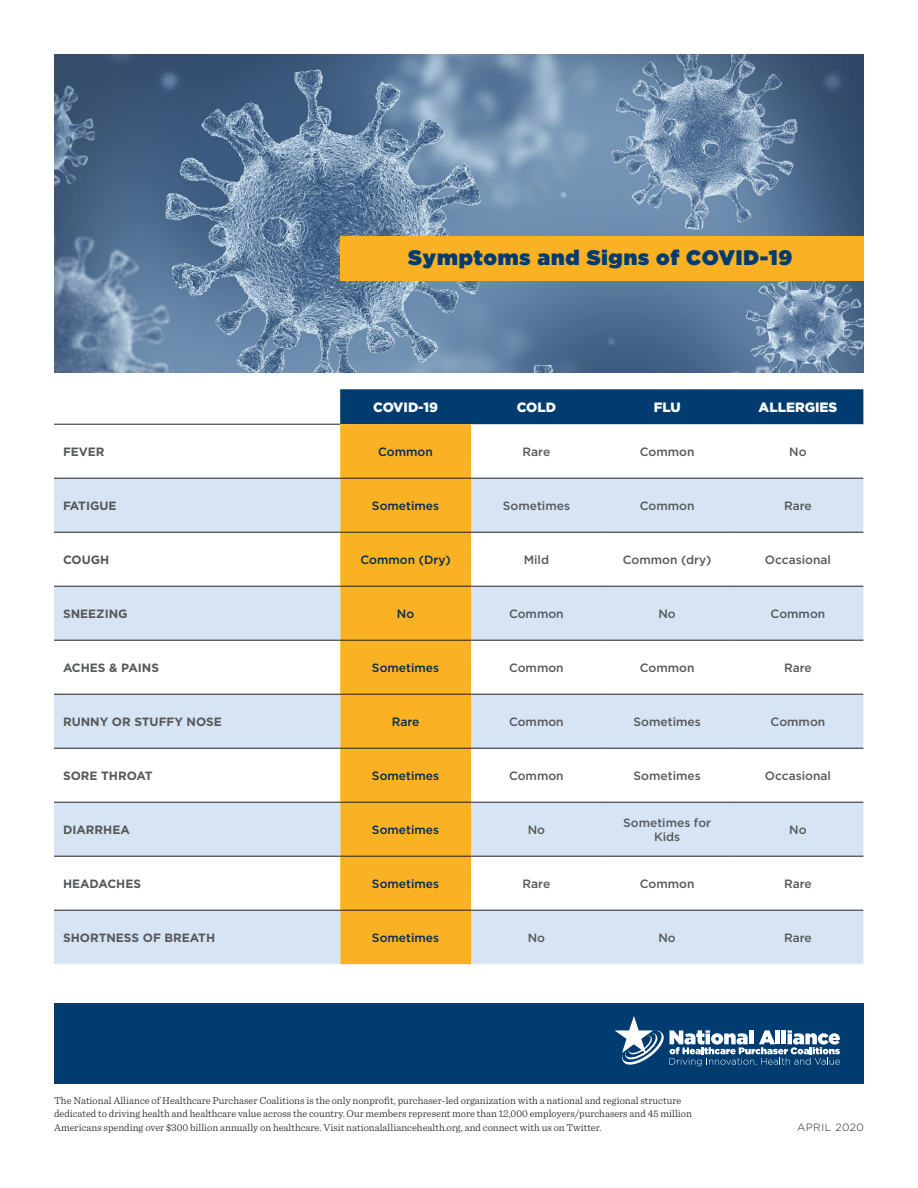
<style>
.page{position:relative;width:918px;height:1188px;background:#fff}
.page>*{position:absolute;margin:0;border:0;box-sizing:border-box;transform-origin:0 0}
.t1{font:900 21px "Gotham";letter-spacing:.04em;color:#013c70}
.t2{font:900 13.5px "Gotham";color:#fff}
.t3{font:500 12px/14.4px "Gotham";color:#57585a;text-align:center}
.t4{font:700 12px "Gotham";color:#57585a}
.t5{font:500 12px "Gotham";color:#032c4e}
._01_BODY_TEXT_2{font:300 10.5px/13.5px "Sentinel";color:#231f20}
._01_BODY_TEXT{font:300 10.5px "Gotham";letter-spacing:.045em;color:#231f20}
</style>
<div class="page">
<img style="left:54px;top:54px;width:810px;height:319px">
<div style="left:340px;top:389px;width:523px;height:35px;background:#013c70"></div>
<div style="left:340px;top:424px;width:131px;height:378px;background:#fbb124"></div>
<svg style="left:54px;top:479px;width:809px;height:161px;fill:#d6e4f4"></svg>
<svg style="left:54px;top:695px;width:809px;height:53px;background:#dadad1"></svg>
<svg style="left:54px;top:803px;width:809px;height:161px;fill:#d6e4f4"></svg>
<hr style="left:54px;top:478px;width:286px;height:1px;background:#231f20">
<hr style="left:340px;top:478px;width:131px;height:1px;background:#231f20">
<hr style="left:471px;top:478px;width:131px;height:1px;background:#231f20">
<hr style="left:602px;top:478px;width:131px;height:1px;background:#231f20">
<hr style="left:733px;top:478px;width:130px;height:1px;background:#231f20">
<hr style="left:54px;top:532px;width:286px;height:1px;background:#231f20">
<hr style="left:340px;top:532px;width:131px;height:1px;background:#231f20">
<hr style="left:471px;top:532px;width:131px;height:1px;background:#231f20">
<hr style="left:602px;top:532px;width:131px;height:1px;background:#231f20">
<hr style="left:733px;top:532px;width:130px;height:1px;background:#231f20">
<hr style="left:54px;top:586px;width:286px;height:1px;background:#231f20">
<hr style="left:340px;top:586px;width:131px;height:1px;background:#231f20">
<hr style="left:471px;top:586px;width:131px;height:1px;background:#231f20">
<hr style="left:602px;top:586px;width:131px;height:1px;background:#231f20">
<hr style="left:733px;top:586px;width:130px;height:1px;background:#231f20">
<hr style="left:54px;top:640px;width:286px;height:1px;background:#231f20">
<hr style="left:340px;top:640px;width:131px;height:1px;background:#231f20">
<hr style="left:471px;top:640px;width:131px;height:1px;background:#231f20">
<hr style="left:602px;top:640px;width:131px;height:1px;background:#231f20">
<hr style="left:733px;top:640px;width:130px;height:1px;background:#231f20">
<hr style="left:54px;top:694px;width:286px;height:1px;background:#231f20">
<hr style="left:340px;top:694px;width:131px;height:1px;background:#231f20">
<hr style="left:471px;top:694px;width:131px;height:1px;background:#231f20">
<hr style="left:602px;top:694px;width:131px;height:1px;background:#231f20">
<hr style="left:733px;top:694px;width:130px;height:1px;background:#231f20">
<hr style="left:54px;top:748px;width:286px;height:1px;background:#231f20">
<hr style="left:340px;top:748px;width:131px;height:1px;background:#231f20">
<hr style="left:471px;top:748px;width:131px;height:1px;background:#231f20">
<hr style="left:602px;top:748px;width:131px;height:1px;background:#231f20">
<hr style="left:733px;top:748px;width:130px;height:1px;background:#231f20">
<hr style="left:54px;top:802px;width:286px;height:1px;background:#231f20">
<hr style="left:340px;top:802px;width:131px;height:1px;background:#231f20">
<hr style="left:471px;top:802px;width:131px;height:1px;background:#231f20">
<hr style="left:602px;top:802px;width:131px;height:1px;background:#231f20">
<hr style="left:733px;top:802px;width:130px;height:1px;background:#231f20">
<hr style="left:54px;top:856px;width:286px;height:1px;background:#231f20">
<hr style="left:340px;top:856px;width:131px;height:1px;background:#231f20">
<hr style="left:471px;top:856px;width:131px;height:1px;background:#231f20">
<hr style="left:602px;top:856px;width:131px;height:1px;background:#231f20">
<hr style="left:733px;top:856px;width:130px;height:1px;background:#231f20">
<hr style="left:54px;top:910px;width:286px;height:1px;background:#231f20">
<hr style="left:340px;top:910px;width:131px;height:1px;background:#231f20">
<hr style="left:471px;top:910px;width:131px;height:1px;background:#231f20">
<hr style="left:602px;top:910px;width:131px;height:1px;background:#231f20">
<hr style="left:733px;top:910px;width:130px;height:1px;background:#231f20">
<hr style="left:54px;top:424px;width:286px;height:1px;background:#231f20">
<div style="left:340px;top:236px;width:524px;height:45px;background:#fbb124"></div>
<div style="left:54px;top:1004px;width:810px;height:80px;background:#013c70"></div>
<svg style="left:615px;top:1016px;width:225px;height:51px"></svg>
<p class="t1" style="left:408px;top:246px;width:386px">Symptoms and Signs of COVID-19</p>
<p class="t2" style="left:373px;top:400px;width:66px">COVID-19</p>
<p class="t2" style="left:517px;top:400px;width:41px">COLD</p>
<p class="t2" style="left:654px;top:400px;width:29px">FLU</p>
<p class="t2" style="left:759px;top:400px;width:80px">ALLERGIES</p>
<p class="t4" style="left:63px;top:445px;width:43px">FEVER</p>
<p class="t5" style="left:378px;top:445px;width:56px">Common</p>
<p class="t3" style="left:523px;top:444px;width:29px">Rare</p>
<p class="t3" style="left:640px;top:444px;width:56px">Common</p>
<p class="t3" style="left:789px;top:444px;width:19px">No</p>
<p class="t4" style="left:63px;top:499px;width:55px">FATIGUE</p>
<p class="t5" style="left:372px;top:499px;width:69px">Sometimes</p>
<p class="t3" style="left:503px;top:498px;width:69px">Sometimes</p>
<p class="t3" style="left:640px;top:498px;width:56px">Common</p>
<p class="t3" style="left:784px;top:498px;width:29px">Rare</p>
<p class="t4" style="left:63px;top:553px;width:48px">COUGH</p>
<p class="t5" style="left:360px;top:553px;width:92px">Common (Dry)</p>
<p class="t3" style="left:524px;top:552px;width:27px">Mild</p>
<p class="t3" style="left:623px;top:552px;width:90px">Common (dry)</p>
<p class="t3" style="left:765px;top:552px;width:68px">Occasional</p>
<p class="t4" style="left:63px;top:607px;width:66px">SNEEZING</p>
<p class="t5" style="left:397px;top:607px;width:19px">No</p>
<p class="t3" style="left:509px;top:606px;width:56px">Common</p>
<p class="t3" style="left:659px;top:606px;width:19px">No</p>
<p class="t3" style="left:771px;top:606px;width:56px">Common</p>
<p class="t4" style="left:63px;top:661px;width:98px">ACHES &amp; PAINS</p>
<p class="t5" style="left:372px;top:661px;width:69px">Sometimes</p>
<p class="t3" style="left:509px;top:660px;width:56px">Common</p>
<p class="t3" style="left:640px;top:660px;width:56px">Common</p>
<p class="t3" style="left:784px;top:660px;width:29px">Rare</p>
<p class="t4" style="left:63px;top:715px;width:161px">RUNNY OR STUFFY NOSE</p>
<p class="t5" style="left:392px;top:715px;width:29px">Rare</p>
<p class="t3" style="left:509px;top:714px;width:56px">Common</p>
<p class="t3" style="left:634px;top:714px;width:69px">Sometimes</p>
<p class="t3" style="left:771px;top:714px;width:56px">Common</p>
<p class="t4" style="left:63px;top:769px;width:91px">SORE THROAT</p>
<p class="t5" style="left:372px;top:769px;width:69px">Sometimes</p>
<p class="t3" style="left:509px;top:768px;width:56px">Common</p>
<p class="t3" style="left:634px;top:768px;width:69px">Sometimes</p>
<p class="t3" style="left:765px;top:768px;width:68px">Occasional</p>
<p class="t4" style="left:63px;top:823px;width:68px">DIARRHEA</p>
<p class="t5" style="left:372px;top:823px;width:69px">Sometimes</p>
<p class="t3" style="left:528px;top:822px;width:19px">No</p>
<p class="t3" style="left:623px;top:815px;width:90px">Sometimes for<br>Kids</p>
<p class="t3" style="left:789px;top:822px;width:19px">No</p>
<p class="t4" style="left:63px;top:877px;width:80px">HEADACHES</p>
<p class="t5" style="left:372px;top:877px;width:69px">Sometimes</p>
<p class="t3" style="left:523px;top:876px;width:29px">Rare</p>
<p class="t3" style="left:640px;top:876px;width:56px">Common</p>
<p class="t3" style="left:784px;top:876px;width:29px">Rare</p>
<p class="t4" style="left:63px;top:931px;width:154px">SHORTNESS OF BREATH</p>
<p class="t5" style="left:372px;top:931px;width:69px">Sometimes</p>
<p class="t3" style="left:528px;top:930px;width:19px">No</p>
<p class="t3" style="left:659px;top:930px;width:19px">No</p>
<p class="t3" style="left:784px;top:930px;width:29px">Rare</p>
<p class="_01_BODY_TEXT_2" style="left:54px;top:1093px;width:639px">The National Alliance of Healthcare Purchaser Coalitions is the only nonprofit, purchaser-led organization with a national and regional structure dedicated to driving health and healthcare value across the country. Our members represent more than 12,000 employers/purchasers and 45 million<br>Americans spending over $300 billion annually on healthcare. Visit nationalalliancehealth.org, and connect with us on Twitter.</p>
<p class="_01_BODY_TEXT" style="left:797px;top:1121px;width:68px">APRIL 2020</p>
</div>
